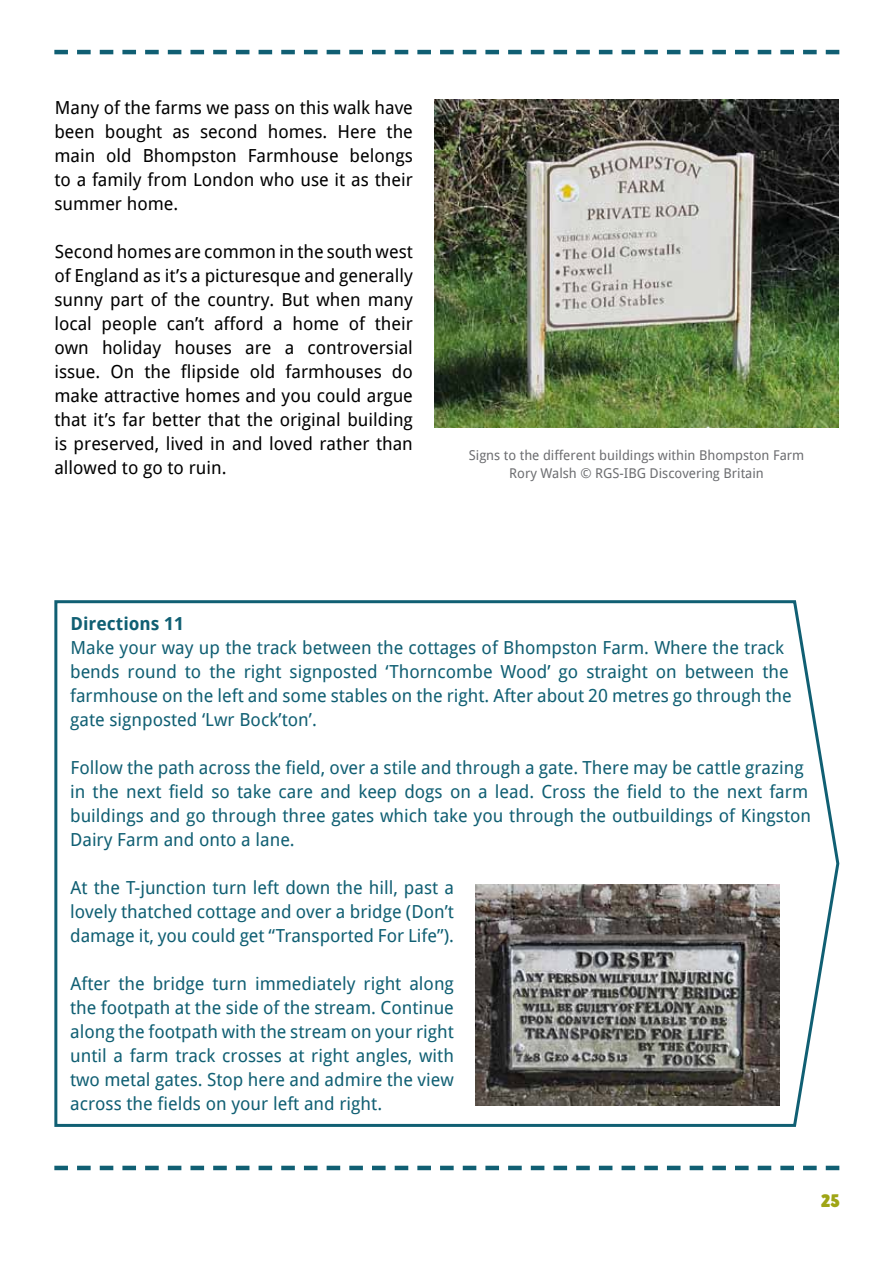
<style>
.page{position:relative;width:893px;height:1263px;background:#fff}
.page>*{position:absolute;margin:0;border:0;box-sizing:border-box;transform-origin:0 0}
.t1{font:18px/24px "Droid Sans";color:#105f73}
.t2{font:18px/24px "Droid Sans";color:#000;text-align:justify}
.t3{font:700 18px "Droid Sans";color:#105f73}
.t4{font:18px "HVD Comic Serif Pro";color:#9fa515}
.t5{font:13.5px/18px "Droid Sans";color:#6d6e71;text-align:center}
</style>
<div class="page">
<svg style="left:54px;top:50px;width:785px;height:4px"></svg>
<svg style="left:54px;top:1166px;width:785px;height:4px"></svg>
<svg style="left:54px;top:600px;width:786px;height:527px"></svg>
<img style="left:475px;top:884px;width:304px;height:222px">
<img style="left:434px;top:100px;width:405px;height:328px">
<p class="t2" style="left:54px;top:95px;width:360px">Many of the farms we pass on this walk have been bought as second homes. Here the main old Bhompston Farmhouse belongs to a family from London who use it as their summer home.</p>
<p class="t2" style="left:54px;top:239px;width:360px">Second homes are common in the south west of England as it’s a picturesque and generally sunny part of the country. But when many local people can’t afford a home of their own holiday houses are a controversial issue. On the flipside old farmhouses do make attractive homes and you could argue that it’s far better that the original building is preserved, lived in and loved rather than allowed to go to ruin.</p>
<p class="t5" style="left:469px;top:446px;width:337px">Signs to the different buildings within Bhompston Farm<br>Rory Walsh © RGS-IBG Discovering Britain</p>
<p class="t3" style="left:71px;top:613px;width:115px">Directions 11</p>
<p class="t1" style="left:70px;top:635px;width:723px">Make your way up the track between the cottages of Bhompston Farm. Where the track bends round to the right signposted ‘Thorncombe Wood’ go straight on between the farmhouse on the left and some stables on the right. After about 20 metres go through the gate signposted ‘Lwr Bock’ton’.</p>
<p class="t1" style="left:70px;top:755px;width:742px">Follow the path across the field, over a stile and through a gate. There may be cattle grazing in the next field so take care and keep dogs on a lead. Cross the field to the next farm buildings and go through three gates which take you through the outbuildings of Kingston Dairy Farm and onto a lane.</p>
<p class="t1" style="left:70px;top:875px;width:385px;text-align:justify">At the T-junction turn left down the hill, past a lovely thatched cottage and over a bridge (Don’t damage it, you could get “Transported For Life”).</p>
<p class="t1" style="left:70px;top:971px;width:385px;text-align:justify">After the bridge turn immediately right along the footpath at the side of the stream. Continue along the footpath with the stream on your right until a farm track crosses at right angles, with two metal gates. Stop here and admire the view across the fields on your left and right.</p>
<p class="t4" style="left:821px;top:1187px;width:20px">25</p>
</div>
